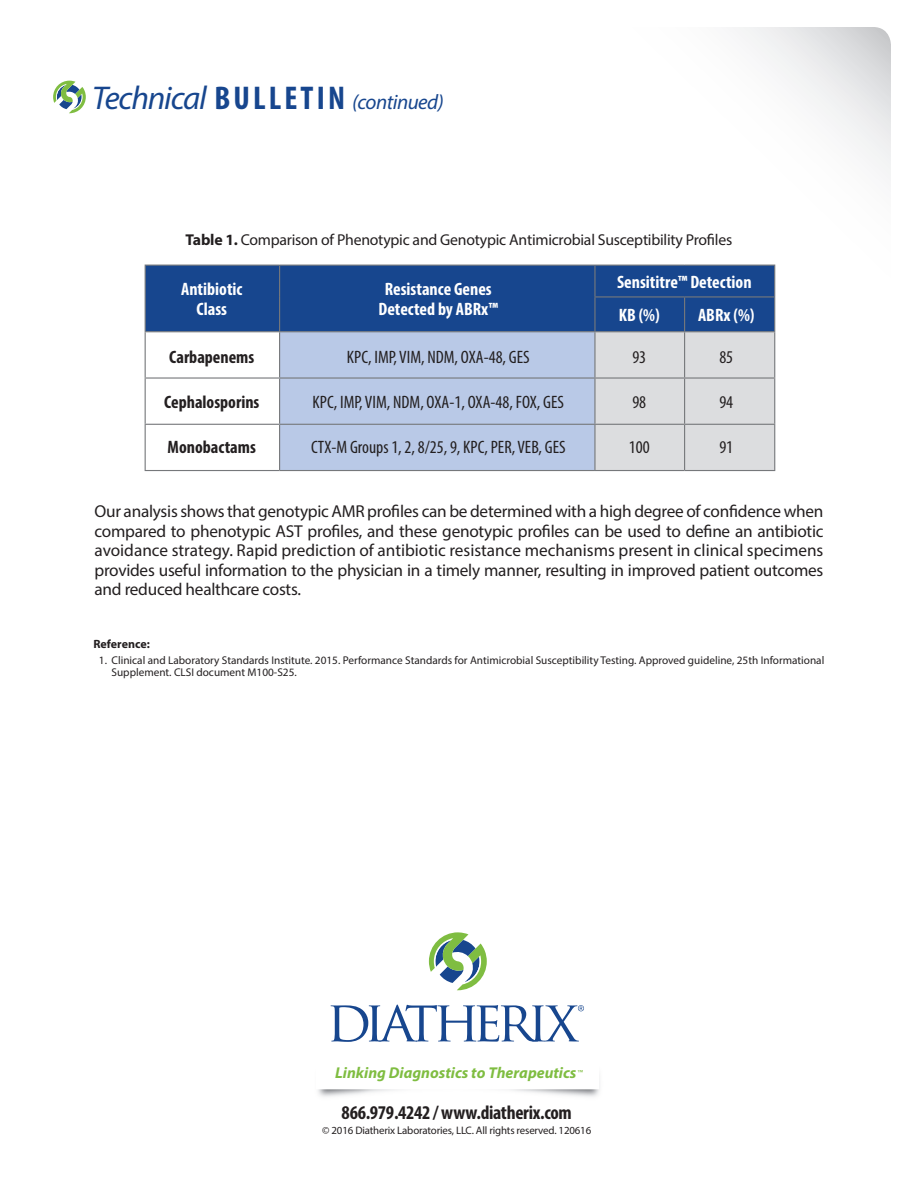
<style>
.page{position:relative;width:918px;height:1188px;background:#fff}
.page>*{position:absolute;margin:0;border:0;box-sizing:border-box;transform-origin:0 0}
.t1{font:italic 21px "Myriad Pro";letter-spacing:-.025em;color:#17468e}
.t2{font:700 condensed 19.5px "Myriad Pro";letter-spacing:-.015em;color:#231f20}
.t3{font:condensed 18px "Myriad Pro";color:#231f20}
.t4{font:700 condensed 18px "Myriad Pro";color:#fff}
.t5{font:700 condensed 18px "Myriad Pro";color:#231f20}
.t6{font:17.25px/19.5px "Myriad Pro";letter-spacing:-.015em;color:#231f20;text-align:justify}
.t7{font:15.75px "Myriad Pro";letter-spacing:-.015em;color:#231f20}
.t8{font:italic 700 15.75px "Myriad Pro";color:#7fbd41}
.t9{font:700 12px "Myriad Pro";color:#231f20}
.t10{font:11.25px/12px "Myriad Pro";color:#231f20}
.t11{font:10.8px "Myriad Pro";letter-spacing:-.015em;color:#231f20}
.s1{font-size:33px}
.s2{font-weight:700;font-style:normal;font-stretch:condensed;font-size:33px}
.s3{font-weight:700}
.s4{font-weight:400;font-style:normal;font-size:9.15px}
</style>
<div class="page">
<svg style="left:473px;top:27px;width:418px;height:445px"></svg>
<img style="left:318px;top:1082px;width:282px;height:15px">
<div style="left:316px;top:1059px;width:283px;height:30px;background:#fff"></div>
<svg style="left:331px;top:1005px;width:253px;height:37px"></svg>
<svg style="left:429px;top:932px;width:58px;height:58px"></svg>
<svg style="left:53px;top:81px;width:33px;height:32px"></svg>
<svg style="left:146px;top:266px;width:628px;height:204px;background:#95a9cb"></svg>
<hr style="left:145px;top:265px;width:135px;height:1px;background:#76787b">
<hr style="left:145px;top:266px;width:1px;height:31px;background:#76787b">
<hr style="left:280px;top:265px;width:315px;height:1px;background:#76787b">
<hr style="left:279px;top:266px;width:1px;height:31px;background:#76787b">
<hr style="left:595px;top:265px;width:90px;height:1px;background:#76787b">
<hr style="left:594px;top:266px;width:2px;height:30px;background:#76787b">
<hr style="left:685px;top:265px;width:90px;height:1px;background:#76787b">
<hr style="left:774px;top:266px;width:1px;height:30px;background:#76787b">
<hr style="left:145px;top:297px;width:1px;height:34px;background:#76787b">
<hr style="left:279px;top:297px;width:1px;height:34px;background:#76787b">
<hr style="left:594px;top:296px;width:91px;height:2px;background:#76787b">
<hr style="left:594px;top:298px;width:2px;height:33px;background:#76787b">
<hr style="left:685px;top:296px;width:90px;height:2px;background:#76787b">
<hr style="left:684px;top:298px;width:1px;height:33px;background:#76787b">
<hr style="left:774px;top:298px;width:1px;height:33px;background:#76787b">
<hr style="left:145px;top:331px;width:135px;height:1px;background:#76787b">
<hr style="left:145px;top:332px;width:1px;height:45px;background:#76787b">
<hr style="left:280px;top:331px;width:315px;height:1px;background:#76787b">
<hr style="left:279px;top:332px;width:1px;height:45px;background:#76787b">
<hr style="left:595px;top:331px;width:90px;height:1px;background:#76787b">
<hr style="left:594px;top:332px;width:2px;height:45px;background:#76787b">
<hr style="left:685px;top:331px;width:90px;height:1px;background:#76787b">
<hr style="left:684px;top:332px;width:1px;height:45px;background:#76787b">
<hr style="left:774px;top:332px;width:1px;height:45px;background:#76787b">
<hr style="left:145px;top:377px;width:135px;height:2px;background:#76787b">
<hr style="left:145px;top:379px;width:1px;height:45px;background:#76787b">
<hr style="left:280px;top:377px;width:315px;height:2px;background:#76787b">
<hr style="left:279px;top:379px;width:1px;height:45px;background:#76787b">
<hr style="left:595px;top:377px;width:90px;height:2px;background:#76787b">
<hr style="left:594px;top:379px;width:2px;height:45px;background:#76787b">
<hr style="left:685px;top:377px;width:90px;height:2px;background:#76787b">
<hr style="left:684px;top:379px;width:1px;height:45px;background:#76787b">
<hr style="left:774px;top:379px;width:1px;height:45px;background:#76787b">
<hr style="left:145px;top:424px;width:135px;height:1px;background:#76787b">
<hr style="left:145px;top:425px;width:1px;height:45px;background:#76787b">
<hr style="left:280px;top:424px;width:315px;height:1px;background:#76787b">
<hr style="left:279px;top:425px;width:1px;height:45px;background:#76787b">
<hr style="left:595px;top:424px;width:90px;height:1px;background:#76787b">
<hr style="left:594px;top:425px;width:2px;height:45px;background:#76787b">
<hr style="left:685px;top:424px;width:90px;height:1px;background:#76787b">
<hr style="left:684px;top:425px;width:1px;height:45px;background:#76787b">
<hr style="left:774px;top:425px;width:1px;height:45px;background:#76787b">
<hr style="left:145px;top:470px;width:135px;height:1px;background:#76787b">
<hr style="left:280px;top:470px;width:315px;height:1px;background:#76787b">
<hr style="left:595px;top:470px;width:90px;height:1px;background:#76787b">
<hr style="left:685px;top:470px;width:90px;height:1px;background:#76787b">
<p class="t1" style="left:92px;top:89px;width:353px"><span class="s1">Technical</span> <span class="s2">BULLETIN</span> (continued)</p>
<p class="t7" style="left:186px;top:230px;width:548px"><span class="s3">Table 1.</span> Comparison of Phenotypic and Genotypic Antimicrobial Susceptibility Profiles</p>
<p class="t4" style="left:181px;top:278px;width:63px">Antibiotic</p>
<p class="t4" style="left:385px;top:278px;width:108px">Resistance Genes</p>
<p class="t4" style="left:617px;top:271px;width:136px">Sensititre™ Detection</p>
<p class="t4" style="left:197px;top:298px;width:32px">Class</p>
<p class="t4" style="left:379px;top:298px;width:121px">Detected by ABRx™</p>
<p class="t4" style="left:619px;top:304px;width:42px">KB (%)</p>
<p class="t4" style="left:698px;top:304px;width:58px">ABRx (%)</p>
<p class="t5" style="left:169px;top:346px;width:87px">Carbapenems</p>
<p class="t3" style="left:347px;top:346px;width:184px">KPC, IMP, VIM, NDM, OXA-48, GES</p>
<p class="t3" style="left:632px;top:346px;width:15px">93</p>
<p class="t3" style="left:719px;top:346px;width:15px">85</p>
<p class="t5" style="left:164px;top:391px;width:97px">Cephalosporins</p>
<p class="t3" style="left:313px;top:391px;width:253px">KPC, IMP, VIM, NDM, OXA-1, OXA-48, FOX, GES</p>
<p class="t3" style="left:632px;top:391px;width:15px">98</p>
<p class="t3" style="left:719px;top:391px;width:15px">94</p>
<p class="t5" style="left:168px;top:436px;width:90px">Monobactams</p>
<p class="t3" style="left:311px;top:436px;width:256px">CTX-M Groups 1, 2, 8/25, 9, KPC, PER, VEB, GES</p>
<p class="t3" style="left:629px;top:436px;width:22px">100</p>
<p class="t3" style="left:719px;top:436px;width:15px">91</p>
<p class="t6" style="left:94px;top:502px;width:731px">Our analysis shows that genotypic AMR profiles can be determined with a high degree of confidence when compared to phenotypic AST profiles, and these genotypic profiles can be used to define an antibiotic avoidance strategy. Rapid prediction of antibiotic resistance mechanisms present in clinical specimens provides useful information to the physician in a timely manner, resulting in improved patient outcomes and reduced healthcare costs.</p>
<p class="t9" style="left:94px;top:636px;width:58px">Reference:</p>
<p class="t10" style="left:112px;top:654px;width:714px;text-indent:-13px">1. Clinical and Laboratory Standards Institute. 2015. Performance Standards for Antimicrobial Susceptibility Testing. Approved guideline, 25th Informational<br>Supplement. CLSI document M100-S25.</p>
<p class="t8" style="left:335px;top:1063px;width:249px">Linking Diagnostics to Therapeutics<span class="s4">™</span></p>
<p class="t2" style="left:342px;top:1101px;width:232px">866.979.4242 / www.diatherix.com</p>
<p class="t11" style="left:322px;top:1124px;width:271px">© 2016 Diatherix Laboratories, LLC. All rights reserved. 120616</p>
</div>
